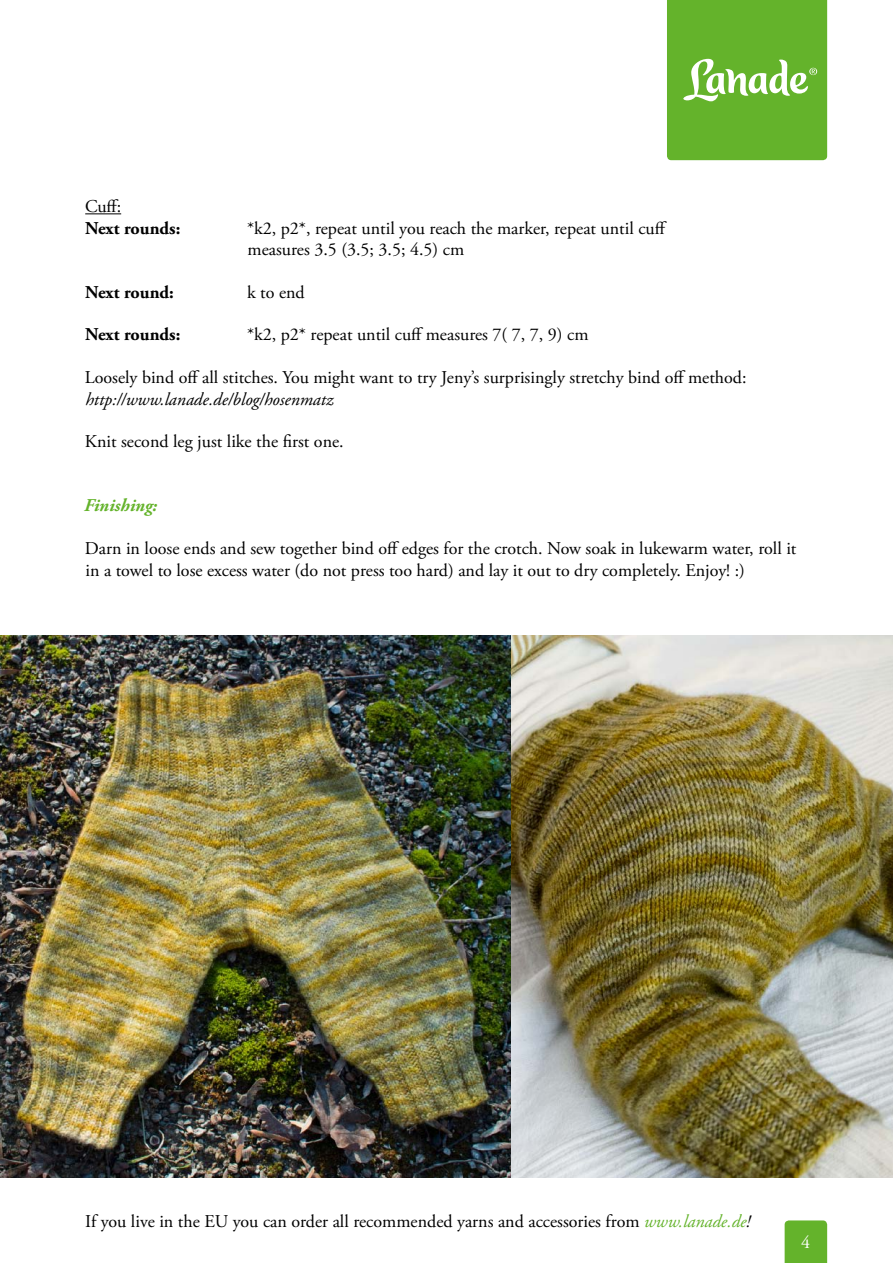
<style>
.page{position:relative;width:893px;height:1263px;background:#fff}
.page>*{position:absolute;margin:0;border:0;box-sizing:border-box;transform-origin:0 0}
.t1{font:18px/21.6px "Adobe Garamond Pro";color:#000}
.t2{font:italic 18px "Adobe Garamond Pro";color:#000}
.t3{font:700 18px "Adobe Garamond Pro";color:#000}
.t4{font:italic 700 18px "Adobe Garamond Pro";color:#64b32b}
.t5{font:18px "Adobe Garamond Pro";color:#fff}
.s1{font-style:italic;color:#64b32b}
.s2{font-style:italic}
</style>
<div class="page">
<svg style="left:667px;top:0;width:160px;height:160px;background:#6eb839"></svg>
<div style="left:785px;top:1220px;width:42px;height:43px;background:#64b32b"></div>
<img style="left:0;top:636px;width:893px;height:542px">
<hr style="left:85px;top:213px;width:36px;height:1px;background:#000">
<p class="t1" style="left:85px;top:196px;width:37px">Cuff:</p>
<p class="t3" style="left:85px;top:217px;width:97px">Next rounds:</p>
<p class="t1" style="left:247px;top:218px;width:421px">*k2, p2*, repeat until you reach the marker, repeat until cuff measures 3.5 (3.5; 3.5; 4.5) cm</p>
<p class="t3" style="left:85px;top:282px;width:90px">Next round:</p>
<p class="t1" style="left:247px;top:282px;width:59px">k to end</p>
<p class="t3" style="left:85px;top:324px;width:97px">Next rounds:</p>
<p class="t1" style="left:247px;top:325px;width:343px">*k2, p2* repeat until cuff measures 7( 7, 7, 9) cm</p>
<p class="t1" style="left:85px;top:367px;width:663px">Loosely bind off all stitches. You might want to try Jeny’s surprisingly stretchy bind off method:</p>
<p class="t2" style="left:85px;top:388px;width:250px">http://www.lanade.de/blog/hosenmatz</p>
<p class="t1" style="left:85px;top:431px;width:260px">Knit second leg just like the first one.</p>
<p class="t4" style="left:84px;top:495px;width:75px">Finishing:</p>
<p class="t1" style="left:85px;top:538px;width:713px">Darn in loose ends and sew together bind off edges for the crotch. Now soak in lukewarm water, roll it in a towel to lose excess water (do not press too hard) and lay it out to dry completely. Enjoy! :)</p>
<p class="t1" style="left:85px;top:1211px;width:667px">If you live in the EU you can order all recommended yarns and accessories from <span class="s1">www.lanade.de</span><span class="s2">!</span></p>
<p class="t5" style="left:801px;top:1232px;width:10px">4</p>
</div>
